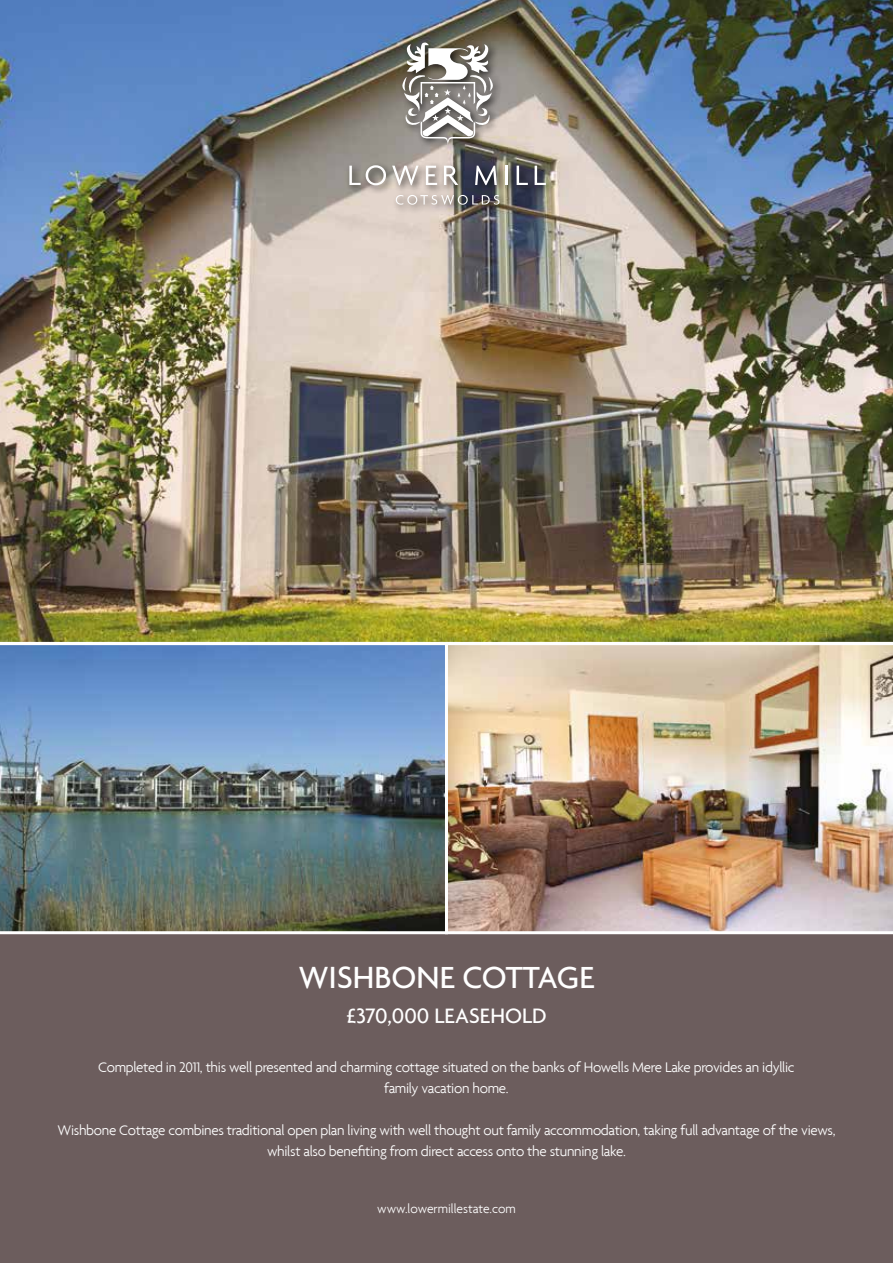
<style>
.page{position:relative;width:893px;height:1263px;background:#fff}
.page>*{position:absolute;margin:0;border:0;box-sizing:border-box;transform-origin:0 0}
.t1{font:500 33px "Agenda";color:#fff}
.t2{font:500 22.5px "Agenda";color:#fff}
.t3{font:300 15px/21px "Agenda";letter-spacing:-.02em;color:#fff;text-align:center}
.t4{font:300 13.5px "Agenda";color:#fff}
</style>
<div class="page">
<div style="left:0;top:798px;width:893px;height:465px;background:#6c5d5d"></div>
<img style="left:0;top:0;width:893px;height:642px">
<img style="left:0;top:645px;width:445px;height:289px">
<img style="left:445px;top:645px;width:448px;height:289px">
<div style="left:346px;top:39px;width:210px;height:176px;background:#000;opacity:.75"></div>
<svg style="left:349px;top:165px;width:37px;height:20px"></svg>
<svg style="left:392px;top:166px;width:27px;height:19px"></svg>
<svg style="left:426px;top:166px;width:11px;height:19px"></svg>
<svg style="left:444px;top:166px;width:14px;height:19px"></svg>
<svg style="left:475px;top:166px;width:22px;height:19px"></svg>
<hr style="left:505px;top:166px;width:3px;height:19px;background:#fff">
<svg style="left:517px;top:166px;width:11px;height:19px"></svg>
<svg style="left:535px;top:166px;width:11px;height:19px"></svg>
<svg style="left:396px;top:195px;width:103px;height:10px"></svg>
<svg style="left:402px;top:43px;width:91px;height:102px"></svg>
<h1 class="t1" style="left:299px;top:957px;width:297px">WISHBONE COTTAGE</h1>
<h2 class="t2" style="left:347px;top:1001px;width:201px">£370,000 LEASEHOLD</h2>
<p class="t3" style="left:98px;top:1056px;width:698px">Completed in 2011, this well presented and charming cottage situated on the banks of Howells Mere Lake provides an idyllic family vacation home.</p>
<p class="t3" style="left:57px;top:1119px;width:779px">Wishbone Cottage combines traditional open plan living with well thought out family accommodation, taking full advantage of the views, whilst also benefiting from direct access onto the stunning lake.</p>
<p class="t4" style="left:377px;top:1201px;width:140px">www.lowermillestate.com</p>
</div>
